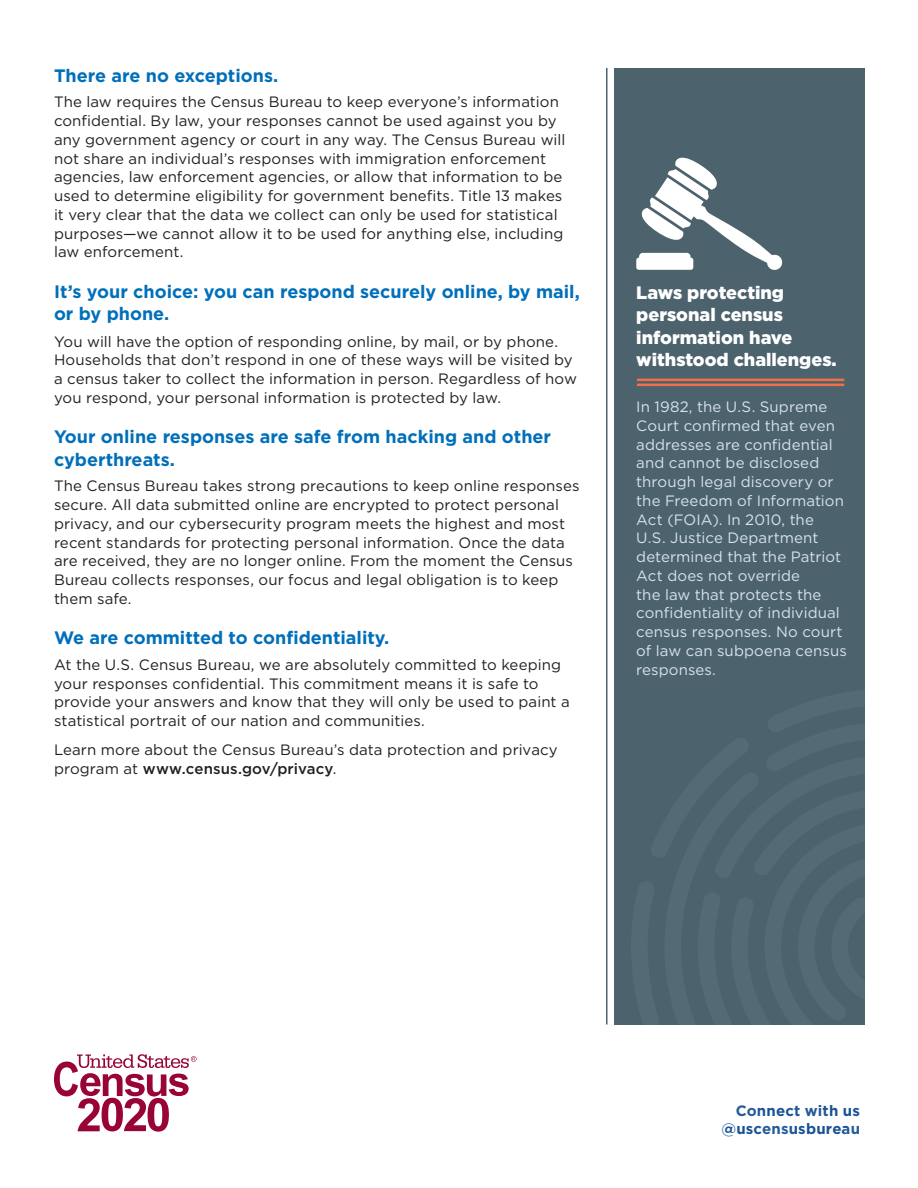
<style>
.page{position:relative;width:918px;height:1188px;background:#fff}
.page>*{position:absolute;margin:0;border:0;box-sizing:border-box;transform-origin:0 0}
.subhead1{font:700 18px/22.5px "Gotham";color:#006fba}
.subhead1-2{font:900 18px/22.5px "Gotham";color:#fff}
.body_text{font:15px/18.8px "Gotham";letter-spacing:.005em;color:#231f20}
.body_text-2{font:15px/18.8px "Gotham";letter-spacing:.005em;color:#d7e2e9}
.subhead1-3{font:15px/18.8px "Gotham";letter-spacing:.005em;color:#231f20}
.t1{font:700 15px/18.8px "Gotham";letter-spacing:.015em;color:#1a5393;text-align:right}
.s1{font-weight:500}
</style>
<div class="page">
<div style="left:615px;top:68px;width:250px;height:957px;background:#4c636e"></div>
<hr style="left:637px;top:379px;width:207px;height:2px;background:#f36f45">
<hr style="left:637px;top:384px;width:207px;height:2px;background:#f36f45">
<svg style="left:54px;top:1054px;width:143px;height:78px"></svg>
<svg style="left:636px;top:157px;width:147px;height:113px"></svg>
<hr style="left:606px;top:68px;width:2px;height:956px;background:#4c636e">
<p class="subhead1" style="left:54px;top:64px;width:226px">There are no exceptions.</p>
<p class="body_text" style="left:54px;top:92px;width:513px">The law requires the Census Bureau to keep everyone’s information confidential. By law, your responses cannot be used against you by any government agency or court in any way. The Census Bureau will not share an individual’s responses with immigration enforcement agencies, law enforcement agencies, or allow that information to be used to determine eligibility for government benefits. Title 13 makes it very clear that the data we collect can only be used for statistical purposes—we cannot allow it to be used for anything else, including law enforcement.</p>
<p class="subhead1" style="left:54px;top:280px;width:527px">It’s your choice: you can respond securely online, by mail, or by phone.</p>
<p class="subhead1-3" style="left:54px;top:332px;width:525px">You will have the option of responding online, by mail, or by phone.<br>Households that don’t respond in one of these ways will be visited by a census taker to collect the information in person. Regardless of how you respond, your personal information is protected by law.</p>
<p class="subhead1" style="left:54px;top:426px;width:499px">Your online responses are safe from hacking and other cyberthreats.</p>
<p class="body_text" style="left:54px;top:476px;width:527px">The Census Bureau takes strong precautions to keep online responses secure. All data submitted online are encrypted to protect personal privacy, and our cybersecurity program meets the highest and most recent standards for protecting personal information. Once the data are received, they are no longer online. From the moment the Census Bureau collects responses, our focus and legal obligation is to keep them safe.</p>
<p class="subhead1" style="left:54px;top:627px;width:337px">We are committed to confidentiality.</p>
<p class="body_text" style="left:54px;top:655px;width:517px">At the U.S. Census Bureau, we are absolutely committed to keeping your responses confidential. This commitment means it is safe to provide your answers and know that they will only be used to paint a statistical portrait of our nation and communities.</p>
<p class="body_text" style="left:54px;top:740px;width:505px">Learn more about the Census Bureau’s data protection and privacy program at <span class="s1">www.census.gov/privacy</span>.</p>
<p class="subhead1-2" style="left:636px;top:281px;width:202px">Laws protecting personal census information have withstood challenges.</p>
<p class="body_text-2" style="left:636px;top:397px;width:212px">In 1982, the U.S. Supreme<br>Court confirmed that even addresses are confidential and cannot be disclosed through legal discovery or the Freedom of Information<br>Act (FOIA). In 2010, the<br>U.S. Justice Department determined that the Patriot<br>Act does not override<br>the law that protects the confidentiality of individual census responses. No court of law can subpoena census responses.</p>
<p class="t1" style="left:721px;top:1101px;width:140px">Connect with us @uscensusbureau</p>
</div>
